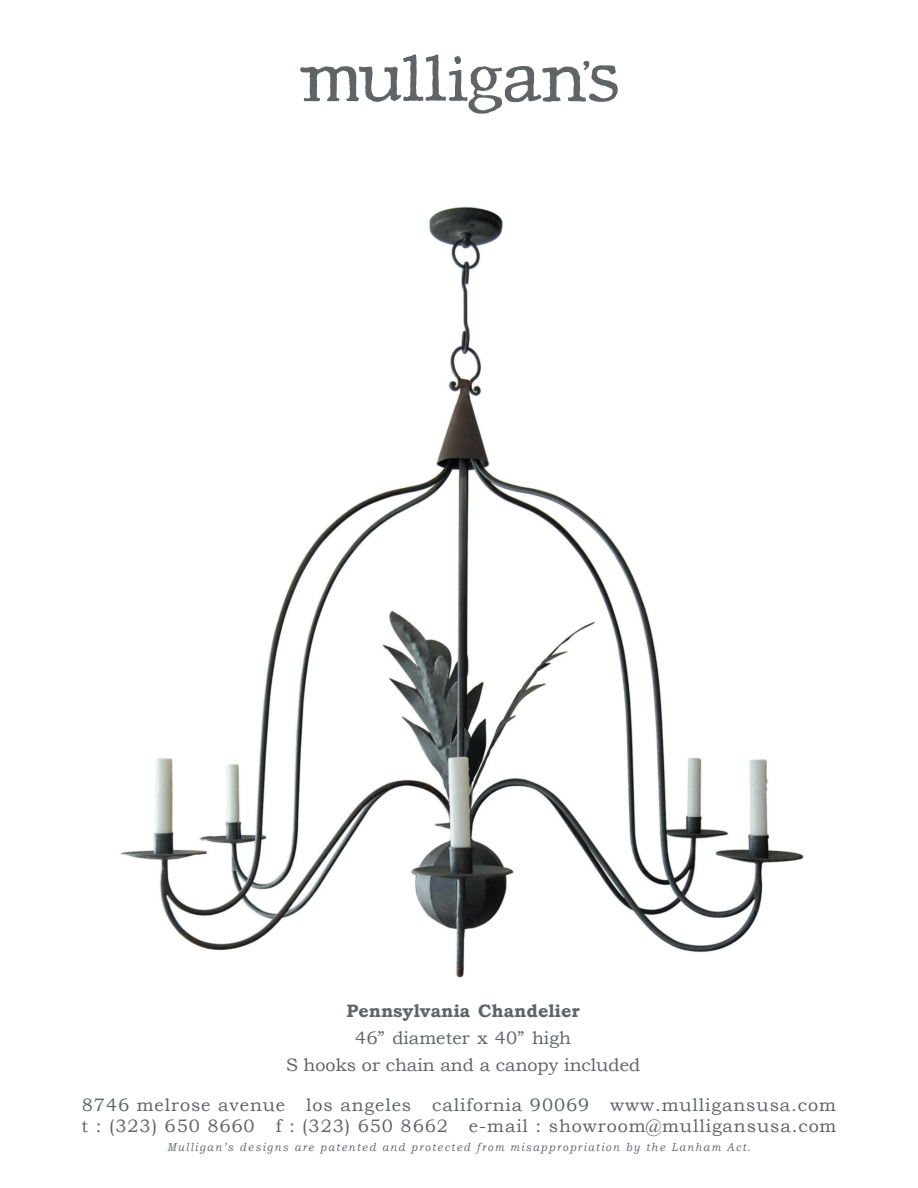
<style>
.page{position:relative;width:918px;height:1188px;background:#fff}
.page>*{position:absolute;margin:0;border:0;box-sizing:border-box;transform-origin:0 0}
.t1{font:18px/21.6px "Bookman Old Style";letter-spacing:.05em;color:#5f6466}
.t2{font:18px/27px "Bookman Old Style";color:#5f6466;text-align:center}
.t3{font:italic 11.55px "Bookman Old Style";letter-spacing:.15em;color:#5f6466;scale:.91 1}
.s1{font-weight:700}
</style>
<div class="page">
<img style="left:120px;top:206px;width:684px;height:772px">
<svg style="left:300px;top:54px;width:318px;height:60px"></svg>
<p class="t2" style="left:286px;top:997px;width:356px"><span class="s1">Pennsylvania Chandelier<br></span>46” diameter x 40” high<br>S hooks or chain and a canopy included</p>
<p class="t1" style="left:81px;top:1094px;width:757px">8746 melrose avenue los angeles california 90069 www.mulligansusa.com t : (323) 650 8660 f : (323) 650 8662 e-mail : showroom@mulligansusa.com</p>
<p class="t3" style="left:167px;top:1139px;width:643px">Mulligan’s designs are patented and protected from misappropriation by the Lanham Act.</p>
</div>
